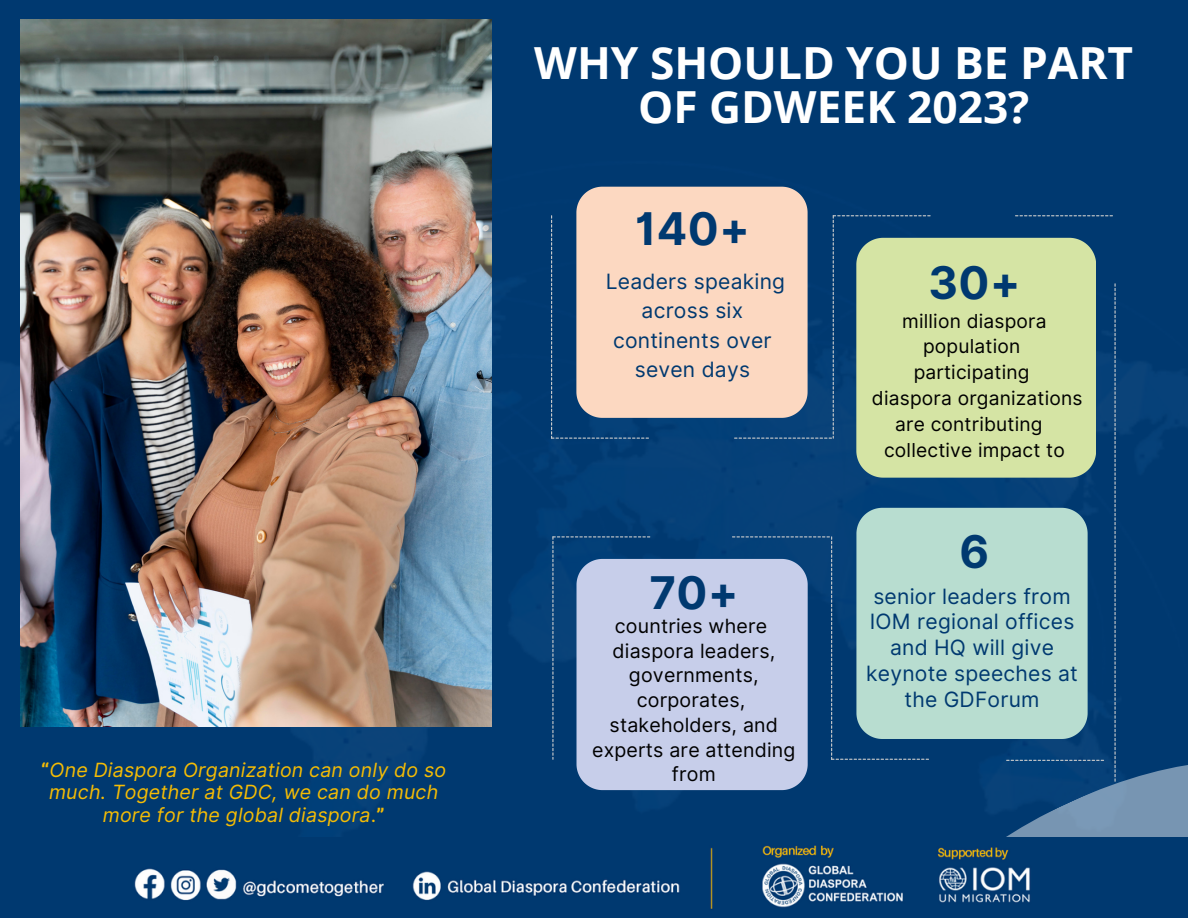
<style>
.page{position:relative;width:1188px;height:918px;background:#003970}
.page>*{position:absolute;margin:0;border:0;box-sizing:border-box;transform-origin:0 0}
.t1{font:700 45.15px "Inter";letter-spacing:.01em;color:#003970}
.t2{font:700 44.25px/43.8px "Open Sans";color:#fff;text-align:center}
.t3{font:21.15px/25.8px "Inter";letter-spacing:.01em;color:#003970;text-align:center}
.t4{font:19.65px/24.8px "Inter";letter-spacing:.01em;color:#000;text-align:center}
.t5{font:italic 19.65px/22.5px "Inter";letter-spacing:.01em;color:#f5bc04;text-align:center}
.t6{font:19.2px "Inter";letter-spacing:.01em;color:#000}
.s1{font-weight:700;font-style:normal}
.s2{font-style:normal}
</style>
<div class="page">
<img style="left:20px;top:186px;width:1126px;height:605px">
<svg style="left:889px;top:747px;width:299px;height:90px"></svg>
<svg style="left:1015px;top:215px;width:98px;height:1px"></svg>
<svg style="left:734px;top:215px;width:197px;height:224px"></svg>
<svg style="left:551px;top:215px;width:98px;height:224px"></svg>
<div style="left:856px;top:238px;width:240px;height:239px;background:#d5e4a4"></div>
<div style="left:576px;top:187px;width:232px;height:231px;background:#fcd8c1"></div>
<svg style="left:1006px;top:760px;width:98px;height:1px"></svg>
<svg style="left:552px;top:536px;width:98px;height:224px"></svg>
<svg style="left:1115px;top:283px;width:1px;height:499px"></svg>
<svg style="left:732px;top:536px;width:197px;height:224px"></svg>
<div style="left:577px;top:559px;width:231px;height:231px;background:#c7ceea"></div>
<div style="left:856px;top:508px;width:232px;height:231px;background:#b8ddd0"></div>
<img style="left:20px;top:20px;width:472px;height:706px">
<img style="left:134px;top:845px;width:896px;height:64px">
<p class="t5" style="left:41px;top:758px;width:407px"><span class="s1">“</span>One Diaspora Organization can only do so much. Together at GDC, we can do much more for the global diaspora<span class="s2">.</span><span class="s1">”</span></p>
<h2 class="t2" style="left:534px;top:40px;width:600px">WHY SHOULD YOU BE PART<br>OF GDWEEK 2023?</h2>
<h1 class="t1" style="left:635px;top:202px;width:116px">140+</h1>
<p class="t3" style="left:606px;top:267px;width:181px;line-height:29.2px">Leaders speaking across six continents over seven days</p>
<h1 class="t1" style="left:649px;top:565px;width:91px">70+</h1>
<p class="t4" style="left:592px;top:613px;width:205px">countries where diaspora leaders, governments, corporates, stakeholders, and experts are attending from</p>
<h1 class="t1" style="left:928px;top:256px;width:94px">30+</h1>
<p class="t6" style="left:902px;top:309px;width:146px">million diaspora</p>
<p class="t6" style="left:923px;top:335px;width:99px">population</p>
<p class="t6" style="left:914px;top:361px;width:117px">participating</p>
<p class="t6" style="left:872px;top:387px;width:212px">diaspora organizations</p>
<p class="t6" style="left:895px;top:413px;width:149px">are contributing</p>
<p class="t6" style="left:884px;top:438px;width:182px">collective impact to</p>
<h1 class="t1" style="left:960px;top:525px;width:31px">6</h1>
<p class="t3" style="left:866px;top:583px;width:213px">senior leaders from<br>IOM regional offices and HQ will give keynote speeches at the GDForum</p>
</div>
